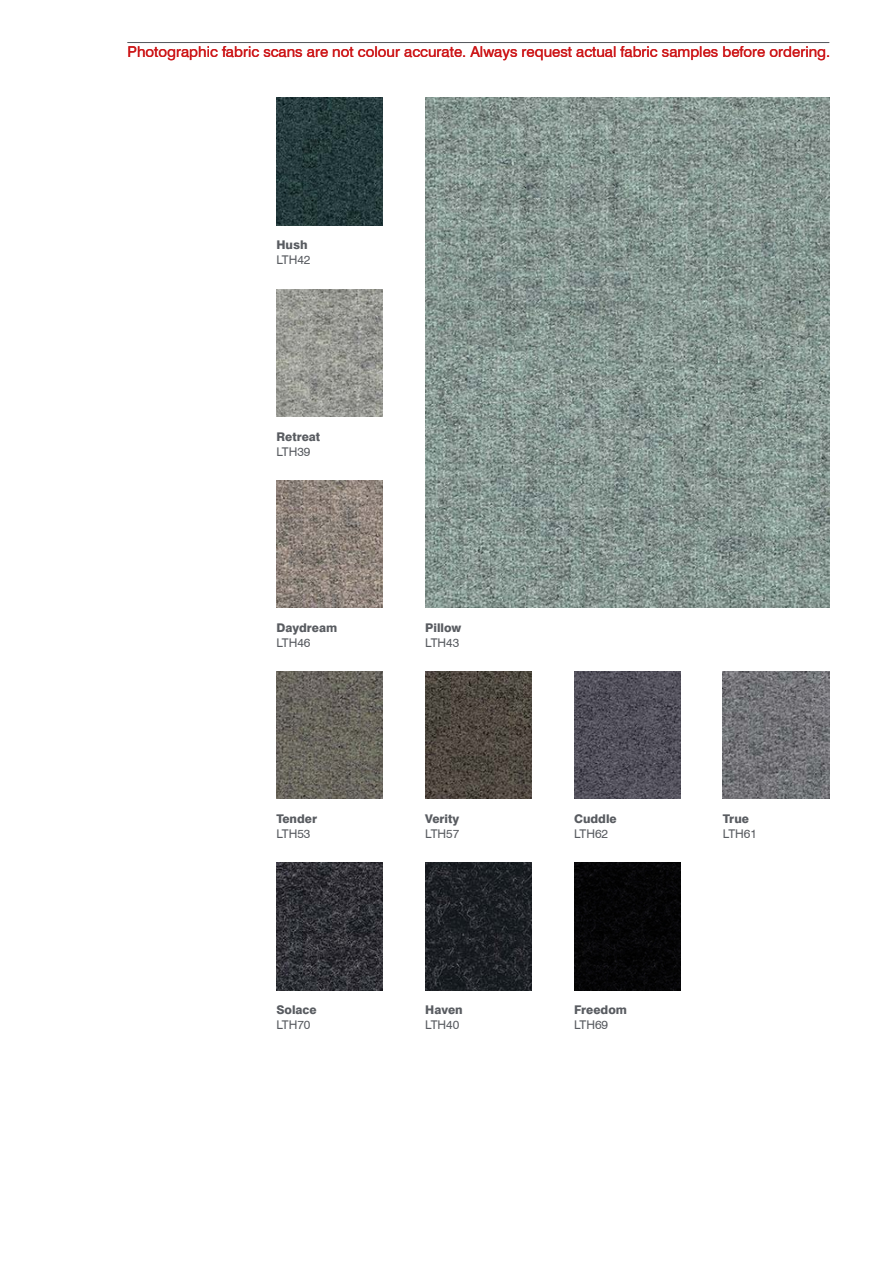
<style>
.page{position:relative;width:893px;height:1263px;background:#fff}
.page>*{position:absolute;margin:0;border:0;box-sizing:border-box;transform-origin:0 0}
.t1{font:15px "Swiss 721 BT";color:#cd1719}
.t2{font:800 12px "Swiss 721 BT";color:#595c61}
.t3{font:12px "Swiss 721 BT";color:#595c61}
</style>
<div class="page">
<img style="left:276px;top:98px;width:107px;height:127px">
<img style="left:425px;top:98px;width:404px;height:510px">
<img style="left:276px;top:289px;width:107px;height:128px">
<img style="left:276px;top:480px;width:107px;height:128px">
<img style="left:276px;top:671px;width:107px;height:128px">
<img style="left:425px;top:671px;width:106px;height:128px">
<img style="left:574px;top:671px;width:106px;height:128px">
<img style="left:723px;top:671px;width:106px;height:128px">
<img style="left:276px;top:862px;width:107px;height:128px">
<img style="left:425px;top:862px;width:106px;height:128px">
<div style="left:574px;top:862px;width:106px;height:128px;background:#050506"></div>
<hr style="left:128px;top:42px;width:701px;height:1px;background:#595c61">
<p class="t1" style="left:128px;top:43px;width:704px">Photographic fabric scans are not colour accurate. Always request actual fabric samples before ordering.</p>
<p class="t2" style="left:276px;top:240px;width:33px">Hush</p>
<p class="t3" style="left:276px;top:256px;width:36px">LTH42</p>
<p class="t2" style="left:276px;top:431px;width:45px">Retreat</p>
<p class="t3" style="left:276px;top:447px;width:36px">LTH39</p>
<p class="t2" style="left:276px;top:622px;width:62px">Daydream</p>
<p class="t3" style="left:276px;top:638px;width:36px">LTH46</p>
<p class="t2" style="left:425px;top:622px;width:38px">Pillow</p>
<p class="t3" style="left:425px;top:638px;width:36px">LTH43</p>
<p class="t2" style="left:276px;top:814px;width:42px">Tender</p>
<p class="t3" style="left:276px;top:829px;width:36px">LTH53</p>
<p class="t2" style="left:425px;top:814px;width:35px">Verity</p>
<p class="t3" style="left:425px;top:829px;width:36px">LTH57</p>
<p class="t2" style="left:574px;top:814px;width:44px">Cuddle</p>
<p class="t3" style="left:574px;top:829px;width:36px">LTH62</p>
<p class="t2" style="left:723px;top:814px;width:28px">True</p>
<p class="t3" style="left:723px;top:829px;width:36px">LTH61</p>
<p class="t2" style="left:276px;top:1005px;width:42px">Solace</p>
<p class="t3" style="left:276px;top:1020px;width:36px">LTH70</p>
<p class="t2" style="left:425px;top:1005px;width:39px">Haven</p>
<p class="t3" style="left:425px;top:1020px;width:36px">LTH40</p>
<p class="t2" style="left:574px;top:1005px;width:54px">Freedom</p>
<p class="t3" style="left:574px;top:1020px;width:36px">LTH69</p>
</div>
